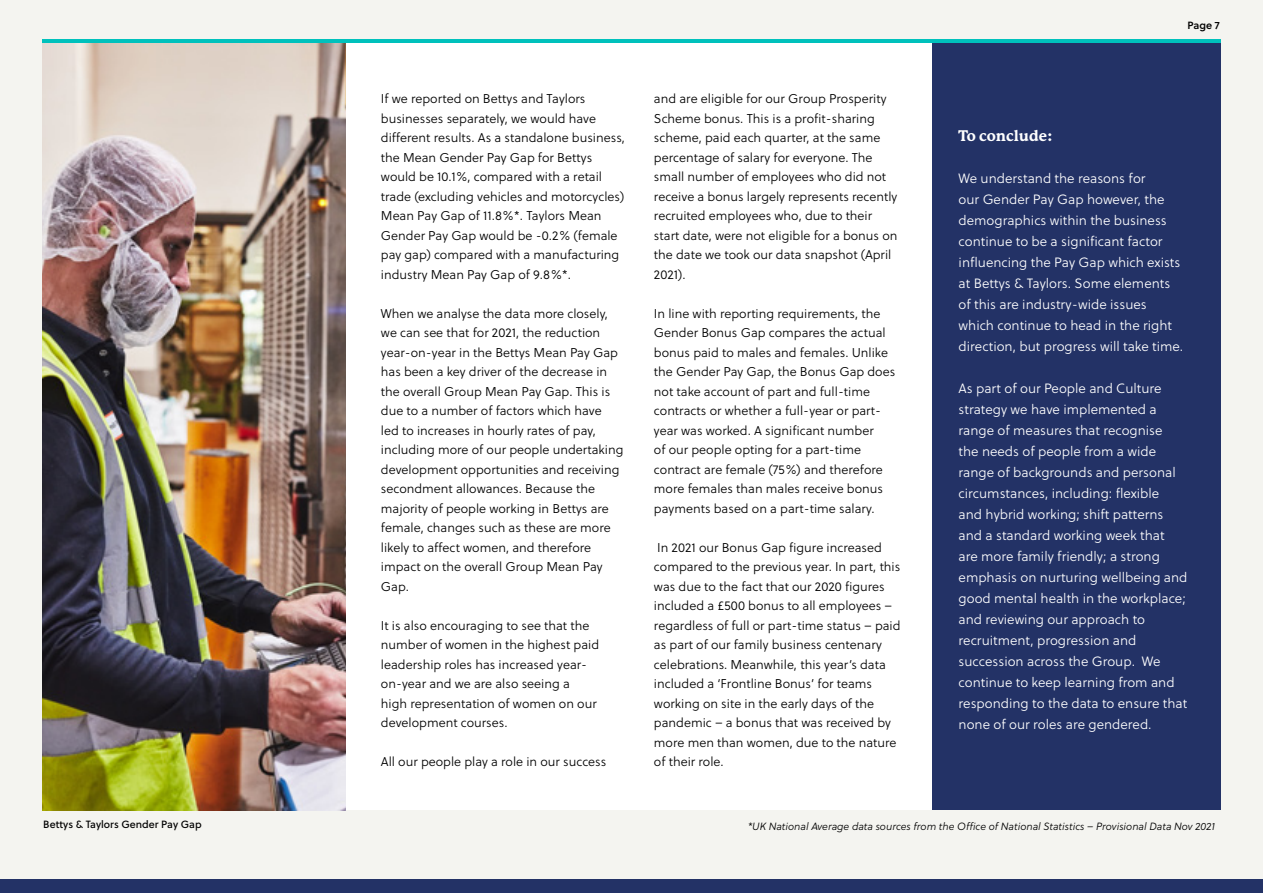
<style>
.page{position:relative;width:1263px;height:893px;background:#f4f4f0}
.page>*{position:absolute;margin:0;border:0;box-sizing:border-box;transform-origin:0 0}
.t1{font:800 15px "P22 Mackinac Pro";color:#fff}
.t2{font:300 13.5px/21px "Soleil";color:#fff}
.t3{font:300 12.75px/19.5px "Soleil";color:#000}
.t4{font:italic 10.5px "Soleil Lt";color:#000}
.t5{font:10.5px "Soleil";color:#000}
.t6{font:10.5px "Soleil Sb";color:#000}
</style>
<div class="page">
<div style="left:54px;top:43px;width:1166px;height:767px;background:#fff"></div>
<div style="left:0;top:879px;width:1263px;height:14px;background:#233266"></div>
<img style="left:43px;top:43px;width:303px;height:767px">
<div style="left:932px;top:41px;width:288px;height:769px;background:#233266"></div>
<hr style="left:42px;top:39px;width:1178px;height:4px;background:#00c1bc">
<p class="t3" style="left:381px;top:89px;width:246px">If we reported on Bettys and Taylors businesses separately, we would have different results. As a standalone business, the Mean Gender Pay Gap for Bettys would be 10.1%, compared with a retail trade (excluding vehicles and motorcycles)<br>Mean Pay Gap of 11.8%*. Taylors Mean Gender Pay Gap would be -0.2% (female pay gap) compared with a manufacturing industry Mean Pay Gap of 9.8%*.</p>
<p class="t3" style="left:381px;top:304px;width:244px">When we analyse the data more closely, we can see that for 2021, the reduction year-on-year in the Bettys Mean Pay Gap has been a key driver of the decrease in the overall Group Mean Pay Gap. This is due to a number of factors which have<br>led to increases in hourly rates of pay, including more of our people undertaking development opportunities and receiving secondment allowances. Because the majority of people working in Bettys are female, changes such as these are more likely to affect women, and therefore impact on the overall Group Mean Pay Gap.</p>
<p class="t3" style="left:381px;top:616px;width:220px">It is also encouraging to see that the number of women in the highest paid leadership roles has increased year&shy;on-year and we are also seeing a high representation of women on our development courses.</p>
<p class="t3" style="left:381px;top:752px;width:227px">All our people play a role in our success</p>
<p class="t3" style="left:654px;top:89px;width:245px">and are eligible for our Group Prosperity Scheme bonus. This is a profit-sharing scheme, paid each quarter, at the same percentage of salary for everyone. The small number of employees who did not receive a bonus largely represents recently recruited employees who, due to their start date, were not eligible for a bonus on the date we took our data snapshot (April 2021).</p>
<p class="t3" style="left:654px;top:303px;width:243px">In line with reporting requirements, the Gender Bonus Gap compares the actual bonus paid to males and females. Unlike the Gender Pay Gap, the Bonus Gap does not take account of part and full-time contracts or whether a full-year or part&shy;year was worked. A significant number<br>of our people opting for a part-time contract are female (75%) and therefore more females than males receive bonus payments based on a part-time salary.</p>
<p class="t3" style="left:654px;top:537px;width:248px">In 2021 our Bonus Gap figure increased compared to the previous year. In part, this was due to the fact that our 2020 figures included a £500 bonus to all employees – regardless of full or part-time status – paid as part of our family business centenary celebrations. Meanwhile, this year’s data included a ‘Frontline Bonus’ for teams working on site in the early days of the pandemic – a bonus that was received by more men than women, due to the nature of their role.</p>
<p class="t6" style="left:1187px;top:17px;width:34px">Page 7</p>
<p class="t1" style="left:958px;top:127px;width:96px">To conclude:</p>
<p class="t2" style="left:958px;top:168px;width:226px">We understand the reasons for<br>our Gender Pay Gap however, the demographics within the business continue to be a significant factor influencing the Pay Gap which exists at Bettys &amp; Taylors. Some elements of this are industry-wide issues which continue to head in the right direction, but progress will take time.</p>
<p class="t2" style="left:958px;top:378px;width:230px">As part of our People and Culture strategy we have implemented a range of measures that recognise<br>the needs of people from a wide range of backgrounds and personal circumstances, including: flexible<br>and hybrid working; shift patterns and a standard working week that<br>are more family friendly; a strong emphasis on nurturing wellbeing and good mental health in the workplace; and reviewing our approach to recruitment, progression and succession across the Group. We continue to keep learning from and responding to the data to ensure that none of our roles are gendered.</p>
<p class="t5" style="left:43px;top:816px;width:160px">Bettys &amp; Taylors Gender Pay Gap</p>
<p class="t4" style="left:748px;top:818px;width:469px">*UK National Average data sources from the Office of National Statistics – Provisional Data Nov 2021</p>
</div>
